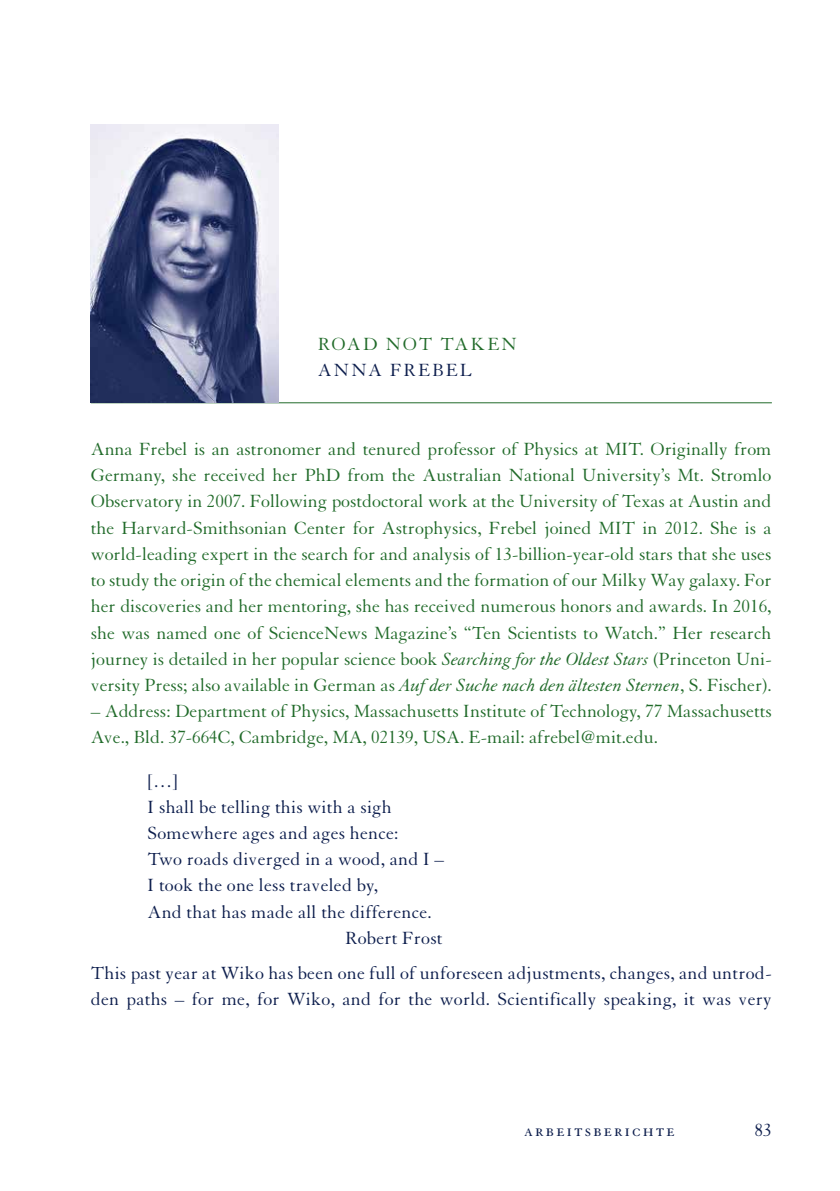
<style>
.page{position:relative;width:840px;height:1191px;background:#fff}
.page>*{position:absolute;margin:0;border:0;box-sizing:border-box;transform-origin:0 0}
.t1{font:19.2px/26.2px "Granjon";color:#216b2a;text-align:justify}
.t2{font:19.2px/26.2px "Granjon";letter-spacing:.01em;color:#0d1e4d}
.t3{font:19.2px "Granjon SC";letter-spacing:.1em;color:#0d1e4d}
.t4{font:19.2px "Granjon";letter-spacing:.1em;color:#216b2a}
.t5{font:19.2px "Granjon";letter-spacing:.11em;color:#0d1e4d}
.s1{font-style:italic}
</style>
<div class="page">
<hr style="left:91px;top:402px;width:680px;height:1px;background:#216b2a">
<img style="left:91px;top:125px;width:187px;height:277px">
<p class="t4" style="left:317px;top:334px;width:200px">ROAD NOT TAKEN</p>
<p class="t5" style="left:317px;top:360px;width:156px">ANNA FREBEL</p>
<p class="t1" style="left:91px;top:436px;width:682px">Anna Frebel is an astronomer and tenured professor of Physics at MIT. Originally from Germany, she received her PhD from the Australian National University’s Mt. Stromlo Observatory in 2007. Following postdoctoral work at the University of Texas at Austin and the Harvard-Smithsonian Center for Astrophysics, Frebel joined MIT in 2012. She is a world-leading expert in the search for and analysis of 13-billion-year-old stars that she uses to study the origin of the chemical elements and the formation of our Milky Way galaxy. For her discoveries and her mentoring, she has received numerous honors and awards. In 2016, she was named one of ScienceNews Magazine’s “Ten Scientists to Watch.” Her research journey is detailed in her popular science book <span class="s1">Searching for the Oldest Stars</span> (Princeton Uni&shy;versity Press; also available in German as <span class="s1">Auf der Suche nach den ältesten Sternen</span>, S. Fischer).</p>
<p class="t1" style="left:91px;top:698px;width:682px">– Address: Department of Physics, Massachusetts Institute of Technology, 77 Massachusetts<br>Ave., Bld. 37-664C, Cambridge, MA, 02139, USA. E-mail: afrebel@mit.edu.</p>
<p class="t2" style="left:147px;top:768px;width:32px">[…]</p>
<p class="t2" style="left:147px;top:794px;width:245px">I shall be telling this with a sigh</p>
<p class="t2" style="left:147px;top:820px;width:252px">Somewhere ages and ages hence:</p>
<p class="t2" style="left:147px;top:846px;width:298px">Two roads diverged in a wood, and I –</p>
<p class="t2" style="left:147px;top:872px;width:232px">I took the one less traveled by,</p>
<p class="t2" style="left:147px;top:899px;width:285px">And that has made all the difference.</p>
<p class="t2" style="left:345px;top:925px;width:99px">Robert Frost</p>
<p class="t2" style="left:91px;top:960px;width:682px">This past year at Wiko has been one full of unforeseen adjustments, changes, and untrod&shy;den paths – for me, for Wiko, and for the world. Scientifically speaking, it was very</p>
<p class="t3" style="left:524px;top:1120px;width:152px">arbeitsberichte</p>
<p class="t2" style="left:754px;top:1117px;width:19px">83</p>
</div>
